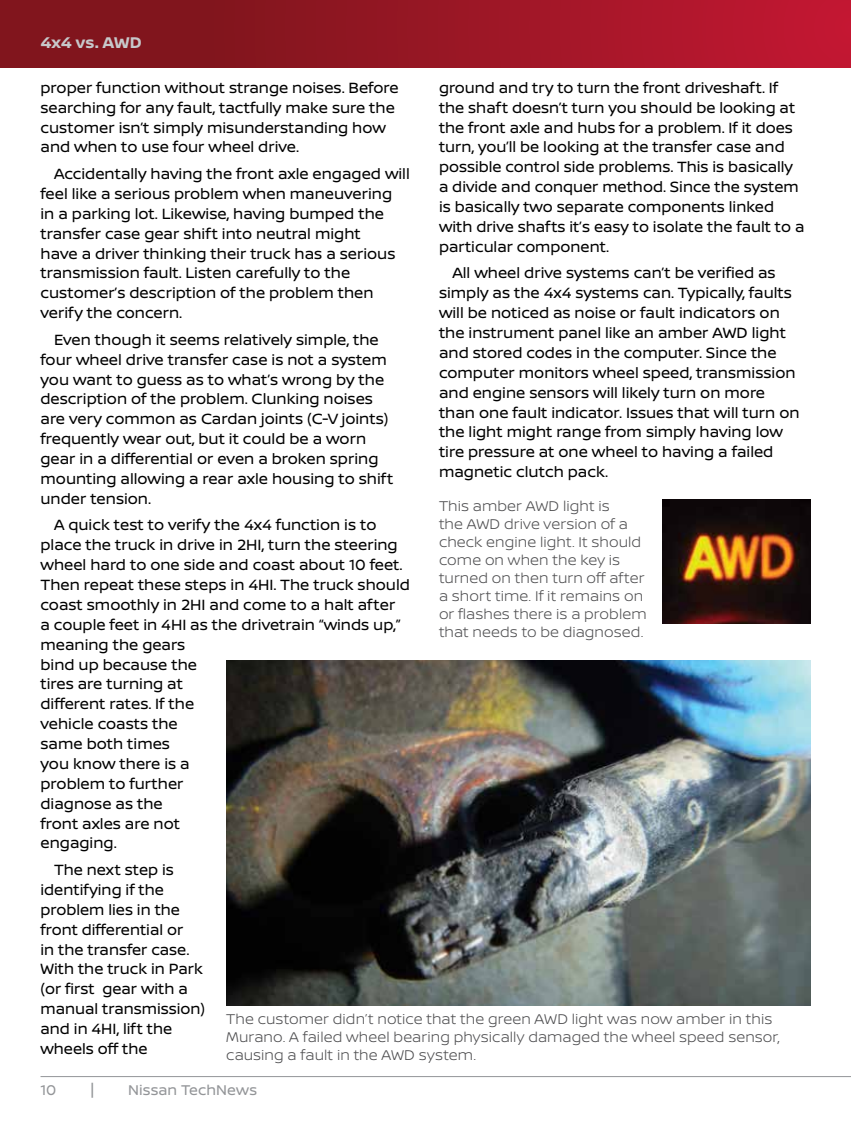
<style>
.page{position:relative;width:851px;height:1134px;background:#fff}
.page>*{position:absolute;margin:0;border:0;box-sizing:border-box;transform-origin:0 0}
.t1{font:700 16.5px "Nissan Brand";letter-spacing:-.005em;color:#c7c8ca}
.t2{font:15.75px/20px "Nissan Brand";color:#000}
.t3{font:300 15px/18px "Nissan Brand";letter-spacing:.005em;color:#4d4d4f}
.t4{font:15px "Nissan Brand";letter-spacing:.005em;color:#939598}
</style>
<div class="page">
<hr style="left:40px;top:1076px;width:810px;height:1px;background:#939598">
<div style="left:0;top:0;width:850px;height:68px;background:linear-gradient(to right,#741519,#bf1831)"></div>
<img style="left:663px;top:500px;width:147px;height:123px">
<img style="left:226px;top:660px;width:584px;height:346px">
<p class="t1" style="left:40px;top:30px;width:103px">4x4 vs. AWD</p>
<p class="t2" style="left:40px;top:77px;width:359px">proper function without strange noises. Before searching for any fault, tactfully make sure the customer isn’t simply misunderstanding how and when to use four wheel drive.</p>
<p class="t2" style="left:40px;top:163px;width:371px;text-indent:13px">Accidentally having the front axle engaged will feel like a serious problem when maneuvering in a parking lot. Likewise, having bumped the transfer case gear shift into neutral might<br>have a driver thinking their truck has a serious transmission fault. Listen carefully to the customer’s description of the problem then verify the concern.</p>
<p class="t2" style="left:40px;top:329px;width:354px;text-indent:13px">Even though it seems relatively simple, the four wheel drive transfer case is not a system you want to guess as to what’s wrong by the description of the problem. Clunking noises are very common as Cardan joints (C-V joints) frequently wear out, but it could be a worn gear in a differential or even a broken spring mounting allowing a rear axle housing to shift under tension.</p>
<p class="t2" style="left:40px;top:514px;width:371px;text-indent:13px">A quick test to verify the 4x4 function is to place the truck in drive in 2HI, turn the steering wheel hard to one side and coast about 10 feet.<br>Then repeat these steps in 4HI. The truck should coast smoothly in 2HI and come to a halt after<br>a couple feet in 4HI as the drivetrain “winds up,” meaning the gears<br>bind up because the<br>tires are turning at<br>different rates. If the<br>vehicle coasts the<br>same both times<br>you know there is a<br>problem to further<br>diagnose as the<br>front axles are not<br>engaging.</p>
<p class="t2" style="left:40px;top:859px;width:166px;text-indent:14px">The next step is identifying if the problem lies in the front differential or<br>in the transfer case.<br>With the truck in Park (or first gear with a manual transmission) and in 4HI, lift the wheels off the</p>
<p class="t2" style="left:439px;top:77px;width:367px">ground and try to turn the front driveshaft. If the shaft doesn’t turn you should be looking at the front axle and hubs for a problem. If it does turn, you’ll be looking at the transfer case and possible control side problems. This is basically a divide and conquer method. Since the system is basically two separate components linked with drive shafts it’s easy to isolate the fault to a particular component.</p>
<p class="t2" style="left:439px;top:262px;width:362px;text-indent:13px">All wheel drive systems can’t be verified as simply as the 4x4 systems can. Typically, faults will be noticed as noise or fault indicators on the instrument panel like an amber AWD light and stored codes in the computer. Since the computer monitors wheel speed, transmission and engine sensors will likely turn on more than one fault indicator. Issues that will turn on the light might range from simply having low tire pressure at one wheel to having a failed magnetic clutch pack.</p>
<p class="t3" style="left:439px;top:496px;width:209px">This amber AWD light is<br>the AWD drive version of a check engine light. It should come on when the key is turned on then turn off after a short time. If it remains on or flashes there is a problem that needs to be diagnosed.</p>
<p class="t3" style="left:226px;top:1009px;width:555px">The customer didn’t notice that the green AWD light was now amber in this<br>Murano. A failed wheel bearing physically damaged the wheel speed sensor, causing a fault in the AWD system.</p>
<p class="t4" style="left:40px;top:1079px;width:17px">10</p>
<p class="t4" style="left:90px;top:1078px;width:5px">|</p>
<p class="t4" style="left:128px;top:1079px;width:130px">Nissan TechNews</p>
</div>
